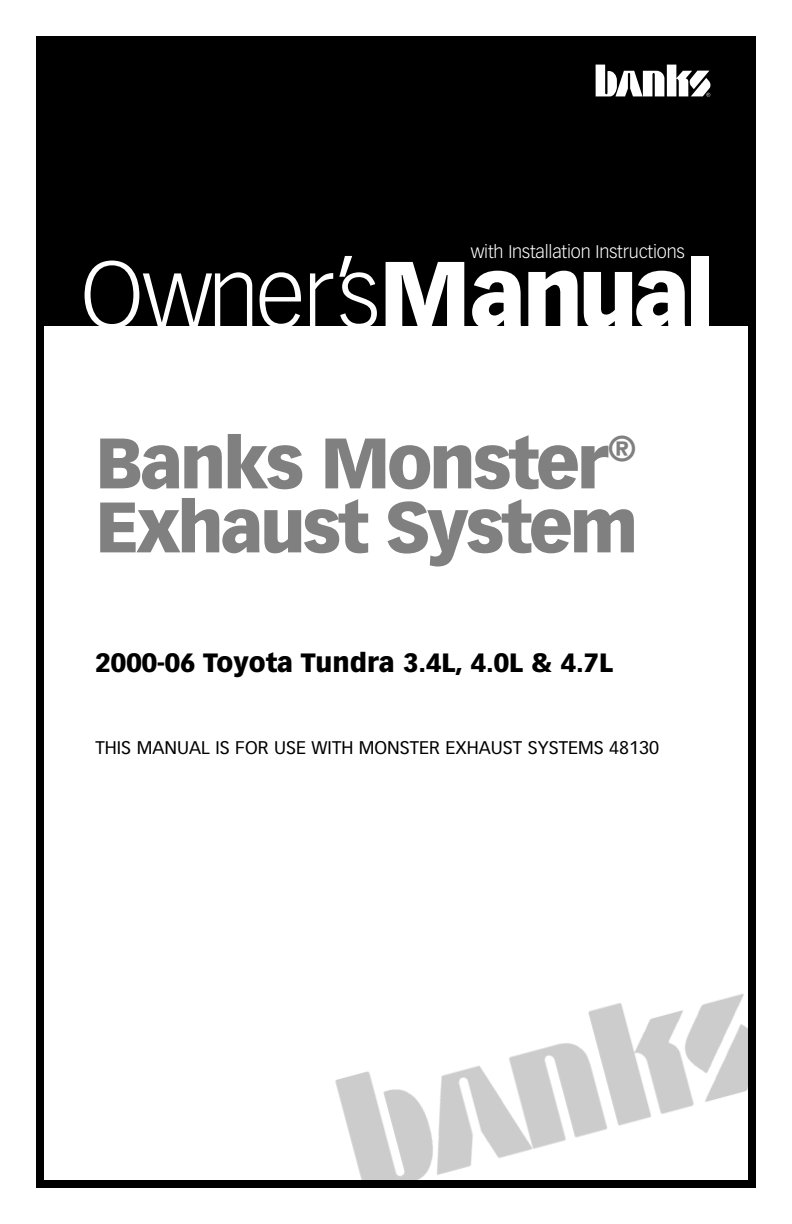
<style>
.page{position:relative;width:792px;height:1224px;background:#fff}
.page>*{position:absolute;margin:0;border:0;box-sizing:border-box;transform-origin:0 0}
.t1{font:300 92px "Vectora LT Std";letter-spacing:-.035em;color:#fff}
.t2{font:900 70px/64px "Vectora LT Std";letter-spacing:-.045em;color:#808080}
.t3{font:900 26px "Vectora LT Std";color:#000}
.t4{font:18px "Vectora LT Std";color:#000}
.t5{font:300 18px "Vectora LT Std";letter-spacing:-.01em;color:#fff}
.s1{font-weight:900}
</style>
<div class="page">
<img style="left:335px;top:993px;width:412px;height:186px">
<div style="left:36px;top:36px;width:720px;height:1152px;border:8px solid #000"></div>
<div style="left:36px;top:44px;width:715px;height:281px;background:#000"></div>
<svg style="left:596px;top:65px;width:114px;height:32px"></svg>
<p class="t5" style="left:471px;top:244px;width:216px">with Installation Instructions</p>
<h1 class="t1" style="left:80px;top:256px;width:636px">Owner’s<span class="s1">Manual</span></h1>
<h2 class="t2" style="left:96px;top:435px;width:544px">Banks Monster<sup>®<br></sup>Exhaust System</h2>
<h3 class="t3" style="left:96px;top:651px;width:519px">2000-06 Toyota Tundra 3.4L, 4.0L &amp; 4.7L</h3>
<p class="t4" style="left:96px;top:740px;width:565px">THIS MANUAL IS FOR USE WITH MONSTER EXHAUST SYSTEMS 48130</p>
</div>
